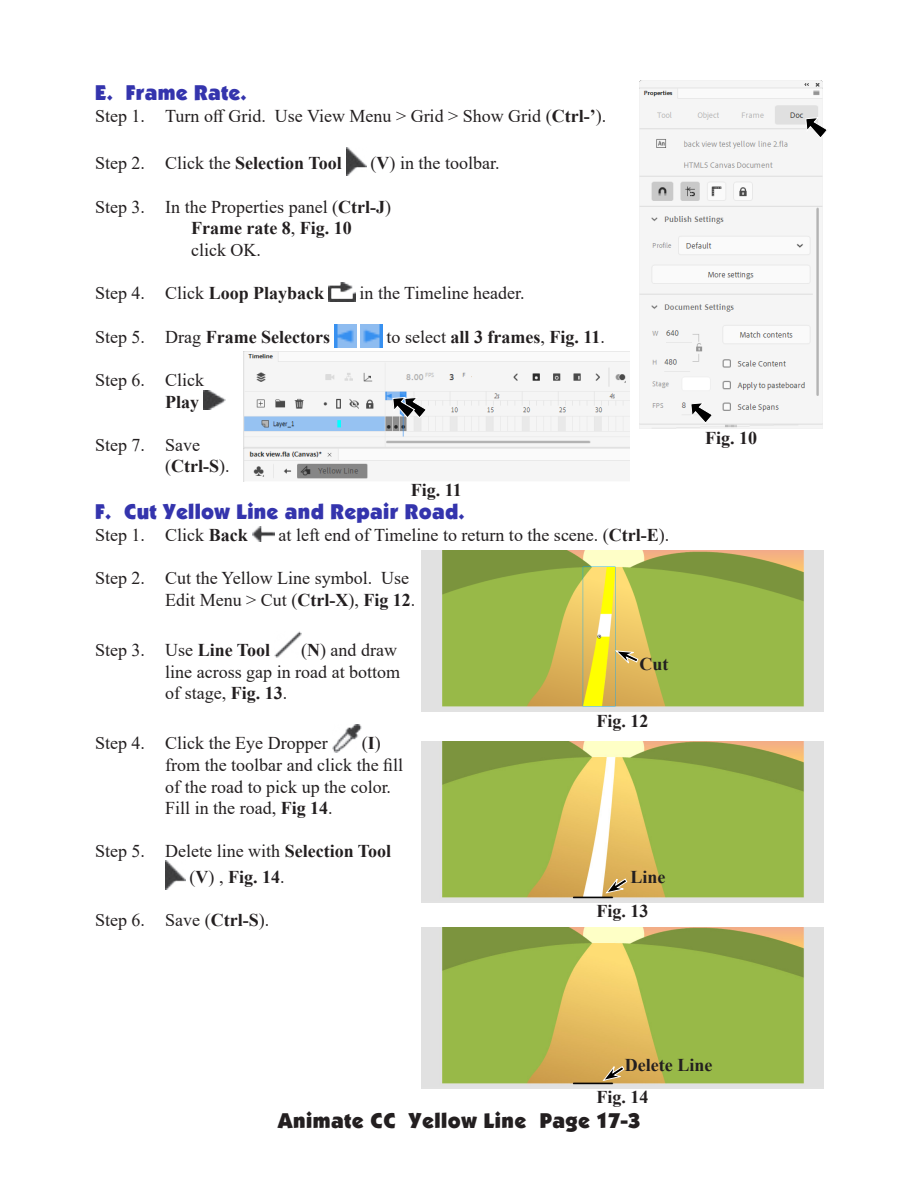
<style>
.page{position:relative;width:918px;height:1188px;background:#fff}
.page>*{position:absolute;margin:0;border:0;box-sizing:border-box;transform-origin:0 0}
.Subhead_1{font:21px "Boulder";letter-spacing:.015em;color:#3434ad}
.t1{font:21px "Boulder";letter-spacing:.025em;color:#231f20}
.Body_text{font:18px/21.6px "Times New Roman";color:#231f20}
.Body_text-2{font:700 18px "Times New Roman";color:#231f20}
.Figure_Number{font:700 18px "Times New Roman";color:#231f20}
.Coor{font:700 18px "Times New Roman";color:#231f20}
.s1{font-weight:700}
.s2{font-weight:400}
</style>
<div class="page">
<img style="left:346px;top:147px;width:20px;height:28px">
<img style="left:329px;top:282px;width:26px;height:20px">
<img style="left:335px;top:324px;width:21px;height:23px">
<img style="left:361px;top:324px;width:21px;height:23px">
<img style="left:204px;top:391px;width:21px;height:18px">
<img style="left:252px;top:526px;width:22px;height:15px">
<img style="left:275px;top:631px;width:26px;height:26px">
<img style="left:332px;top:724px;width:30px;height:28px">
<img style="left:165px;top:861px;width:20px;height:28px">
<img style="left:639px;top:81px;width:184px;height:348px">
<svg style="left:805px;top:117px;width:22px;height:22px"></svg>
<svg style="left:690px;top:402px;width:23px;height:22px"></svg>
<img style="left:243px;top:352px;width:386px;height:129px">
<svg style="left:392px;top:397px;width:35px;height:21px"></svg>
<img style="left:421px;top:551px;width:403px;height:161px">
<svg style="left:615px;top:650px;width:24px;height:16px"></svg>
<img style="left:421px;top:741px;width:403px;height:161px">
<svg style="left:606px;top:876px;width:22px;height:18px"></svg>
<img style="left:421px;top:927px;width:403px;height:161px">
<svg style="left:603px;top:1063px;width:22px;height:18px"></svg>
<p class="Subhead_1" style="left:95px;top:81px;width:153px">E. Frame Rate.</p>
<p class="Body_text" style="left:95px;top:105px;width:513px">Step 1. Turn off Grid. Use View Menu &gt; Grid &gt; Show Grid (<span class="s1">Ctrl-’</span>).</p>
<p class="Body_text" style="left:95px;top:152px;width:248px">Step 2. Click the <span class="s1">Selection Tool</span></p>
<p class="Body_text" style="left:371px;top:152px;width:130px">(<span class="s1">V</span>) in the toolbar.</p>
<p class="Body_text" style="left:191px;top:195px;width:202px;text-indent:-96px">Step 3. In the Properties panel (<span class="s1">Ctrl-J</span>)<br><span class="s1">Frame rate 8</span>, <span class="s1">Fig. 10 </span>click OK.</p>
<p class="Body_text-2" style="left:95px;top:280px;width:231px"><span class="s2">Step 4. Click</span> Loop Playback</p>
<p class="Body_text" style="left:360px;top:282px;width:166px">in the Timeline header.</p>
<p class="Body_text-2" style="left:95px;top:324px;width:237px"><span class="s2">Step 5. Drag</span> Frame Selectors</p>
<p class="Body_text-2" style="left:387px;top:324px;width:220px"><span class="s2">to select</span> all 3 frames<span class="s2">,</span> Fig. 11<span class="s2">.</span></p>
<p class="Body_text" style="left:95px;top:369px;width:111px;text-align:right">Step 6. Click<br><span class="s1">Play</span></p>
<p class="Body_text" style="left:165px;top:433px;width:66px;text-indent:-70px">Step 7. Save (<span class="s1">Ctrl-S</span>).</p>
<p class="Subhead_1" style="left:95px;top:500px;width:371px">F. Cut Yellow Line and Repair Road.</p>
<p class="Body_text" style="left:95px;top:524px;width:154px">Step 1. Click <span class="s1">Back</span></p>
<p class="Body_text" style="left:279px;top:524px;width:392px">at left end of Timeline to return to the scene. (<span class="s1">Ctrl-E</span>).</p>
<p class="Body_text" style="left:165px;top:567px;width:252px;text-indent:-70px">Step 2. Cut the Yellow Line symbol. Use<br>Edit Menu &gt; Cut (<span class="s1">Ctrl-X</span>), <span class="s1">Fig 12</span>.</p>
<p class="Body_text" style="left:95px;top:639px;width:177px">Step 3. Use <span class="s1">Line Tool</span></p>
<p class="Figure_Number" style="left:411px;top:477px;width:52px">Fig. 11</p>
<p class="Body_text" style="left:165px;top:639px;width:236px;text-indent:136px">(<span class="s1">N</span>) and draw line across gap in road at bottom of stage, <span class="s1">Fig. 13</span>.</p>
<p class="Body_text" style="left:95px;top:732px;width:234px">Step 4. Click the Eye Dropper</p>
<p class="Coor" style="left:640px;top:651px;width:30px">Cut</p>
<p class="Figure_Number" style="left:597px;top:708px;width:54px">Fig. 12</p>
<p class="Body_text" style="left:165px;top:732px;width:239px;text-indent:197px">(<span class="s1">I</span>) from the toolbar and click the fill of the road to pick up the color.<br>Fill in the road, <span class="s1">Fig 14</span>.</p>
<p class="Body_text" style="left:190px;top:838px;width:203px;line-height:25.7px;text-indent:-94px">Step 5. Delete line with <span class="s1">Selection Tool </span>(<span class="s1">V</span>) , <span class="s1">Fig. 14</span>.</p>
<p class="Body_text" style="left:95px;top:909px;width:176px">Step 6. Save (<span class="s1">Ctrl-S</span>).</p>
<p class="Coor" style="left:631px;top:864px;width:37px">Line</p>
<p class="Figure_Number" style="left:597px;top:898px;width:54px">Fig. 13</p>
<p class="Figure_Number" style="left:705px;top:425px;width:54px">Fig. 10</p>
<p class="Coor" style="left:625px;top:1052px;width:89px">Delete Line</p>
<p class="Figure_Number" style="left:597px;top:1084px;width:54px">Fig. 14</p>
<p class="t1" style="left:278px;top:1109px;width:364px">Animate CC Yellow Line Page 17-3</p>
</div>
